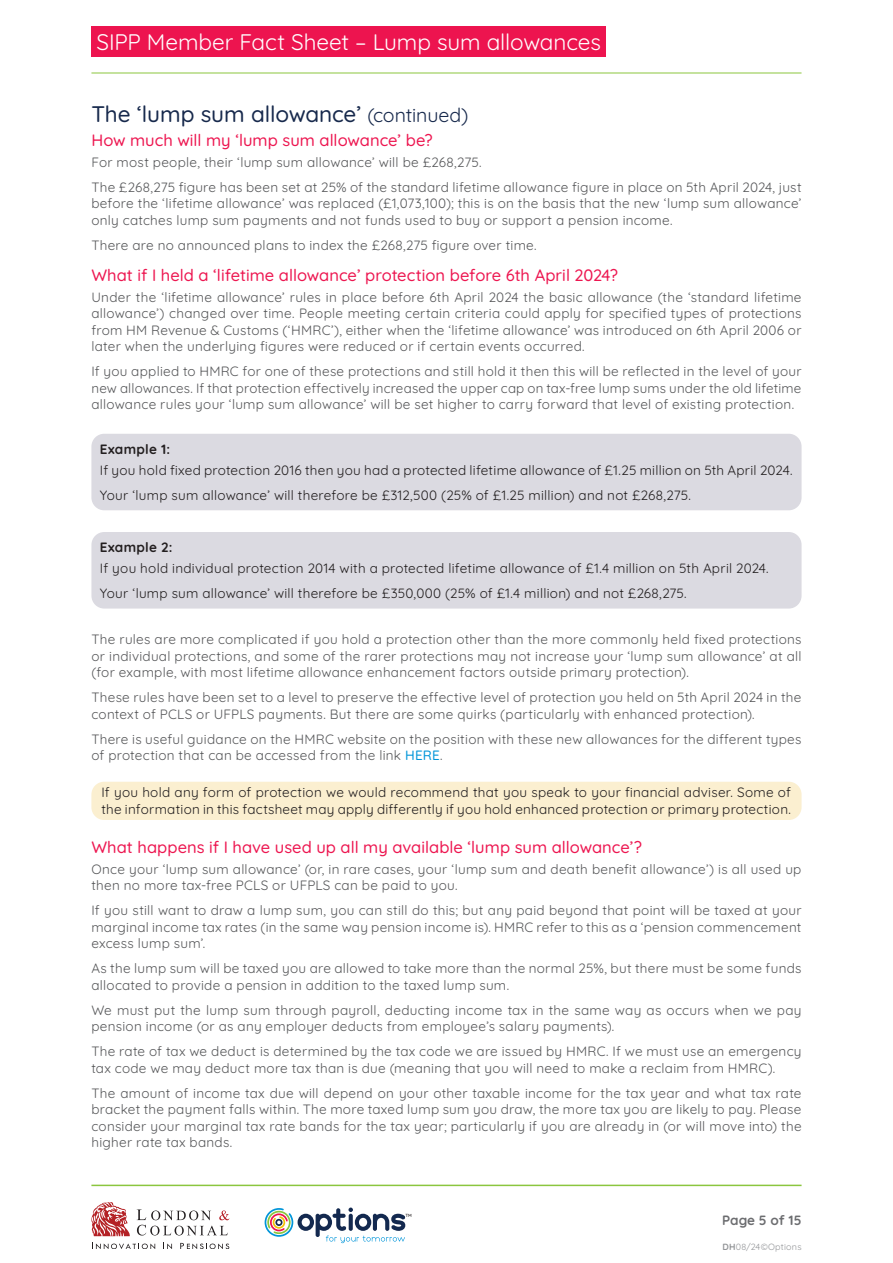
<style>
.page{position:relative;width:893px;height:1263px;background:#fff}
.page>*{position:absolute;margin:0;border:0;box-sizing:border-box;transform-origin:0 0}
.t1{font:22.5px "Quicksand";letter-spacing:-.005em;color:#fff}
.t2{font:500 22.5px "Quicksand";letter-spacing:-.005em;color:#17294c}
.t3{font:500 16.5px "Quicksand";color:#ed1650}
.t4{font:13.5px/16.5px "Quicksand";letter-spacing:.02em;color:#57585a}
.t5{font:13.5px/25px "Quicksand";letter-spacing:.02em;color:#231f20}
.t6{font:700 13.5px "Quicksand";letter-spacing:.025em;color:#231f20}
.t7{font:700 13.5px "Quicksand";color:#6c6d70}
.t8{font:9px "Quicksand";letter-spacing:.025em;color:#939598}
.t9{font:500 4.5px "Quicksand";color:#231f20}
.s1{font-weight:400;font-size:19.5px}
.s2{font-weight:500;color:#0095d9}
.s3{font-weight:700}
</style>
<div class="page">
<hr style="left:91px;top:73px;width:710px;height:1px;background:#8bc63e">
<div style="left:91px;top:26px;width:515px;height:31px;background:#ed144f"></div>
<hr style="left:91px;top:1184px;width:710px;height:2px;background:#8bc63e">
<svg style="left:265px;top:1207px;width:140px;height:36px"></svg>
<div style="left:275px;top:1219px;width:7px;height:7px;border:2px solid #13294f;border-radius:50%"></div>
<svg style="left:137px;top:1209px;width:92px;height:26px"></svg>
<svg style="left:92px;top:1243px;width:63px;height:6px"></svg>
<svg style="left:163px;top:1243px;width:9px;height:6px"></svg>
<svg style="left:180px;top:1243px;width:49px;height:6px"></svg>
<svg style="left:91px;top:1202px;width:39px;height:34px"></svg>
<div style="left:91px;top:434px;width:710px;height:76px;background:#dbdae1;border-radius:13px"></div>
<div style="left:91px;top:532px;width:710px;height:76px;background:#dbdae1;border-radius:13px"></div>
<div style="left:91px;top:782px;width:710px;height:38px;background:#fbefd0;border-radius:13px"></div>
<h1 class="t1" style="left:97px;top:24px;width:506px">SIPP Member Fact Sheet – Lump sum allowances</h1>
<h1 class="t2" style="left:91px;top:97px;width:379px">The ‘lump sum allowance’ <span class="s1">(continued)</span></h1>
<p class="t3" style="left:91px;top:128px;width:343px">How much will my ‘lump sum allowance’ be?</p>
<p class="t4" style="left:91px;top:148px;width:712px;line-height:25px">For most people, their ‘lump sum allowance’ will be £268,275.<br>The £268,275 figure has been set at 25% of the standard lifetime allowance figure in place on 5th April 2024, just</p>
<p class="t4" style="left:91px;top:194px;width:712px">before the ‘lifetime allowance’ was replaced (£1,073,100); this is on the basis that the new ‘lump sum allowance’ only catches lump sum payments and not funds used to buy or support a pension income.</p>
<p class="t4" style="left:91px;top:236px;width:447px">There are no announced plans to index the £268,275 figure over time.</p>
<p class="t3" style="left:91px;top:262px;width:528px">What if I held a ‘lifetime allowance’ protection before 6th April 2024?</p>
<p class="t4" style="left:91px;top:287px;width:712px;text-align:justify">Under the ‘lifetime allowance’ rules in place before 6th April 2024 the basic allowance (the ‘standard lifetime allowance’) changed over time. People meeting certain criteria could apply for specified types of protections from HM Revenue &amp; Customs (‘HMRC’), either when the ‘lifetime allowance’ was introduced on 6th April 2006 or later when the underlying figures were reduced or if certain events occurred.</p>
<p class="t4" style="left:91px;top:362px;width:712px;text-align:justify">If you applied to HMRC for one of these protections and still hold it then this will be reflected in the level of your new allowances. If that protection effectively increased the upper cap on tax-free lump sums under the old lifetime allowance rules your ‘lump sum allowance’ will be set higher to carry forward that level of existing protection.</p>
<p class="t6" style="left:100px;top:439px;width:72px">Example 1:</p>
<p class="t5" style="left:100px;top:456px;width:694px">If you hold fixed protection 2016 then you had a protected lifetime allowance of £1.25 million on 5th April 2024.<br>Your ‘lump sum allowance’ will therefore be £312,500 (25% of £1.25 million) and not £268,275.</p>
<p class="t6" style="left:100px;top:537px;width:74px">Example 2:</p>
<p class="t5" style="left:100px;top:554px;width:670px">If you hold individual protection 2014 with a protected lifetime allowance of £1.4 million on 5th April 2024.<br>Your ‘lump sum allowance’ will therefore be £350,000 (25% of £1.4 million) and not £268,275.</p>
<p class="t4" style="left:91px;top:630px;width:712px;text-align:justify">The rules are more complicated if you hold a protection other than the more commonly held fixed protections or individual protections, and some of the rarer protections may not increase your ‘lump sum allowance’ at all (for example, with most lifetime allowance enhancement factors outside primary protection).</p>
<p class="t4" style="left:91px;top:688px;width:711px">These rules have been set to a level to preserve the effective level of protection you held on 5th April 2024 in the context of PCLS or UFPLS payments. But there are some quirks (particularly with enhanced protection).</p>
<p class="t4" style="left:91px;top:729px;width:712px">There is useful guidance on the HMRC website on the position with these new allowances for the different types of protection that can be accessed from the link <span class="s2">HERE</span>.</p>
<p class="t5" style="left:101px;top:783px;width:691px;line-height:16.5px">If you hold any form of protection we would recommend that you speak to your financial adviser. Some of the information in this factsheet may apply differently if you hold enhanced protection or primary protection.</p>
<p class="t3" style="left:91px;top:834px;width:552px">What happens if I have used up all my available ‘lump sum allowance’?</p>
<p class="t4" style="left:91px;top:859px;width:712px">Once your ‘lump sum allowance’ (or, in rare cases, your ‘lump sum and death benefit allowance’) is all used up then no more tax-free PCLS or UFPLS can be paid to you.</p>
<p class="t4" style="left:91px;top:901px;width:712px;text-align:justify">If you still want to draw a lump sum, you can still do this; but any paid beyond that point will be taxed at your marginal income tax rates (in the same way pension income is). HMRC refer to this as a ‘pension commencement excess lump sum’.</p>
<p class="t4" style="left:91px;top:959px;width:712px">As the lump sum will be taxed you are allowed to take more than the normal 25%, but there must be some funds allocated to provide a pension in addition to the taxed lump sum.</p>
<p class="t4" style="left:91px;top:1000px;width:712px">We must put the lump sum through payroll, deducting income tax in the same way as occurs when we pay pension income (or as any employer deducts from employee’s salary payments).</p>
<p class="t4" style="left:91px;top:1042px;width:712px">The rate of tax we deduct is determined by the tax code we are issued by HMRC. If we must use an emergency tax code we may deduct more tax than is due (meaning that you will need to make a reclaim from HMRC).</p>
<p class="t4" style="left:91px;top:1083px;width:712px;text-align:justify">The amount of income tax due will depend on your other taxable income for the tax year and what tax rate bracket the payment falls within. The more taxed lump sum you draw, the more tax you are likely to pay. Please consider your marginal tax rate bands for the tax year; particularly if you are already in (or will move into) the higher rate tax bands.</p>
<p class="t9" style="left:405px;top:1212px;width:8px">TM</p>
<p class="t7" style="left:722px;top:1210px;width:81px">Page 5 of 15</p>
<p class="t8" style="left:722px;top:1239px;width:81px"><span class="s3">DH</span>08/24©Options</p>
</div>
